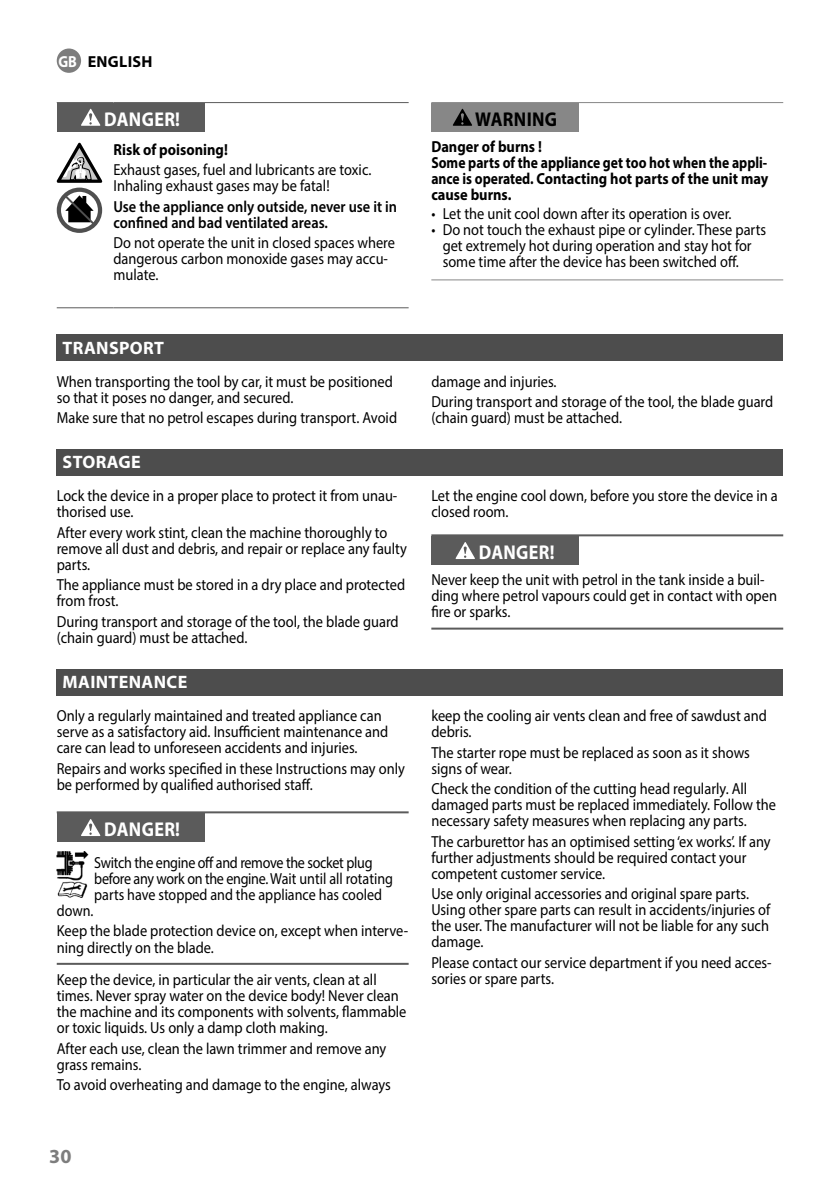
<style>
.page{position:relative;width:840px;height:1191px;background:#fff}
.page>*{position:absolute;margin:0;border:0;box-sizing:border-box;transform-origin:0 0}
.t1{font:700 20px "Myriad Pro";letter-spacing:.02em;color:#fff;scale:.9 1}
.t2{font:700 20px "Myriad Pro";letter-spacing:.02em;color:#000;scale:.9 1}
.t3{font:700 20px "Myriad Pro";color:#7d7d7d}
.t4{font:700 18px "Myriad Pro";letter-spacing:.02em;color:#fff}
.t5{font:16px/16px "Myriad Pro";color:#000;scale:.9 1}
.t6{font:700 16px/16px "Myriad Pro";color:#000;scale:.9 1}
.t7{font:16px/16px "Myriad Pro";letter-spacing:-.02em;color:#000;scale:.88 1}
.t8{font:600 16px/16px "Myriad Pro";color:#000;scale:.9 1}
.t9{font:16px/20.6px "Myriad Pro";color:#000;scale:.88 1}
.t10{font:700 16px "Myriad Pro";letter-spacing:.02em;color:#000}
.s1{color:#fff}
</style>
<div class="page">
<hr style="left:57px;top:102px;width:56px;height:1px;background:#5b5b5b">
<hr style="left:113px;top:102px;width:295px;height:1px;background:#5b5b5b">
<hr style="left:57px;top:307px;width:56px;height:1px;background:#5b5b5b">
<hr style="left:113px;top:307px;width:295px;height:1px;background:#5b5b5b">
<div style="left:57px;top:103px;width:147px;height:28px;background:#5b5b5b"></div>
<svg style="left:81px;top:109px;width:19px;height:17px"></svg>
<svg style="left:56px;top:143px;width:46px;height:40px"></svg>
<div style="left:57px;top:188px;width:45px;height:45px;background:#4f4f4f;border-radius:50%"></div>
<svg style="left:61px;top:192px;width:37px;height:37px"></svg>
<svg style="left:62px;top:193px;width:35px;height:35px"></svg>
<hr style="left:431px;top:102px;width:351px;height:1px;background:#878787">
<hr style="left:431px;top:279px;width:351px;height:1px;background:#878787">
<div style="left:431px;top:103px;width:147px;height:28px;background:#878787"></div>
<svg style="left:453px;top:109px;width:19px;height:17px"></svg>
<div style="left:57px;top:334px;width:725px;height:27px;background:#4d4d4d"></div>
<div style="left:57px;top:449px;width:725px;height:26px;background:#4d4d4d"></div>
<hr style="left:431px;top:534px;width:351px;height:2px;background:#5b5b5b">
<hr style="left:431px;top:627px;width:351px;height:2px;background:#5b5b5b">
<div style="left:431px;top:536px;width:147px;height:29px;background:#5b5b5b"></div>
<svg style="left:455px;top:542px;width:20px;height:17px"></svg>
<div style="left:57px;top:669px;width:725px;height:26px;background:#4d4d4d"></div>
<hr style="left:57px;top:811px;width:351px;height:2px;background:#5b5b5b">
<hr style="left:57px;top:962px;width:351px;height:2px;background:#5b5b5b">
<div style="left:57px;top:813px;width:147px;height:28px;background:#5b5b5b"></div>
<svg style="left:81px;top:819px;width:19px;height:17px"></svg>
<img style="left:57px;top:851px;width:32px;height:46px">
<div style="left:57px;top:49px;width:24px;height:24px;background:#7d7d7d;border-radius:50%"></div>
<p class="t10" style="left:58px;top:51px;width:96px"><span class="s1">GB</span> ENGLISH</p>
<p class="t1" style="left:104px;top:106px;width:86px">DANGER!</p>
<p class="t6" style="left:113px;top:141px;width:128px">Risk of poisoning!</p>
<p class="t5" style="left:113px;top:162px;width:288px">Exhaust gases, fuel and lubricants are toxic.<br>Inhaling exhaust gases may be fatal!</p>
<p class="t8" style="left:113px;top:198px;width:316px">Use the appliance only outside, never use it in confined and bad ventilated areas.</p>
<p class="t5" style="left:113px;top:235px;width:314px">Do not operate the unit in closed spaces where dangerous carbon monoxide gases may accu&shy;mulate.</p>
<p class="t2" style="left:475px;top:106px;width:92px">WARNING</p>
<p class="t6" style="left:431px;top:138px;width:376px">Danger of burns !<br>Some parts of the appliance get too hot when the appli&shy;ance is operated. Contacting hot parts of the unit may cause burns.</p>
<p class="t5" style="left:431px;top:205px;width:335px">• Let the unit cool down after its operation is over.</p>
<p class="t5" style="left:442px;top:221px;width:361px;text-indent:-11px">• Do not touch the exhaust pipe or cylinder. These parts get extremely hot during operation and stay hot for some time after the device has been switched off.</p>
<p class="t4" style="left:63px;top:336px;width:103px">TRANSPORT</p>
<p class="t5" style="left:57px;top:373px;width:375px">When transporting the tool by car, it must be positioned so that it poses no danger, and secured.</p>
<p class="t5" style="left:57px;top:409px;width:379px">Make sure that no petrol escapes during transport. Avoid</p>
<p class="t4" style="left:63px;top:450px;width:80px">STORAGE</p>
<p class="t5" style="left:57px;top:488px;width:380px">Lock the device in a proper place to protect it from unau&shy;thorised use.</p>
<p class="t5" style="left:57px;top:524px;width:390px">After every work stint, clean the machine thoroughly to remove all dust and debris, and repair or replace any faulty parts.</p>
<p class="t5" style="left:57px;top:577px;width:388px">The appliance must be stored in a dry place and protected from frost.</p>
<p class="t5" style="left:57px;top:613px;width:381px">During transport and storage of the tool, the blade guard (chain guard) must be attached.</p>
<p class="t4" style="left:63px;top:670px;width:126px">MAINTENANCE</p>
<p class="t5" style="left:57px;top:707px;width:370px">Only a regularly maintained and treated appliance can serve as a satisfactory aid. Insufficient maintenance and care can lead to unforeseen accidents and injuries.</p>
<p class="t5" style="left:57px;top:760px;width:388px">Repairs and works specified in these Instructions may only be performed by qualified authorised staff.</p>
<p class="t1" style="left:104px;top:816px;width:86px">DANGER!</p>
<p class="t7" style="left:94px;top:854px;width:341px">Switch the engine off and remove the socket plug before any work on the engine. Wait until all rotating parts have stopped and the appliance has cooled</p>
<p class="t9" style="left:57px;top:900px;width:400px">down.<br>Keep the blade protection device on, except when interve-</p>
<p class="t5" style="left:57px;top:930px;width:357px;line-height:32.8px">ning directly on the blade.<br>Keep the device, in particular the air vents, clean at all</p>
<p class="t5" style="left:57px;top:987px;width:390px">times. Never spray water on the device body! Never clean the machine and its components with solvents, flammable or toxic liquids. Us only a damp cloth making.</p>
<p class="t5" style="left:57px;top:1040px;width:367px">After each use, clean the lawn trimmer and remove any grass remains.</p>
<p class="t5" style="left:57px;top:1076px;width:372px">To avoid overheating and damage to the engine, always</p>
<p class="t3" style="left:49px;top:1142px;width:24px">30</p>
<p class="t5" style="left:431px;top:370px;width:381px;line-height:20.6px">damage and injuries.<br>During transport and storage of the tool, the blade guard</p>
<p class="t5" style="left:431px;top:409px;width:213px">(chain guard) must be attached.</p>
<p class="t5" style="left:431px;top:488px;width:386px">Let the engine cool down, before you store the device in a closed room.</p>
<p class="t1" style="left:478px;top:539px;width:86px">DANGER!</p>
<p class="t5" style="left:431px;top:571px;width:385px">Never keep the unit with petrol in the tank inside a buil&shy;ding where petrol vapours could get in contact with open fire or sparks.</p>
<p class="t5" style="left:431px;top:707px;width:374px">keep the cooling air vents clean and free of sawdust and debris.</p>
<p class="t5" style="left:431px;top:744px;width:355px">The starter rope must be replaced as soon as it shows signs of wear.</p>
<p class="t5" style="left:431px;top:780px;width:384px">Check the condition of the cutting head regularly. All damaged parts must be replaced immediately. Follow the necessary safety measures when replacing any parts.</p>
<p class="t5" style="left:431px;top:833px;width:378px">The carburettor has an optimised setting ‘ex works’. If any further adjustments should be required contact your competent customer service.</p>
<p class="t5" style="left:431px;top:885px;width:378px">Use only original accessories and original spare parts.<br>Using other spare parts can result in accidents/injuries of the user. The manufacturer will not be liable for any such damage.</p>
<p class="t5" style="left:431px;top:954px;width:379px">Please contact our service department if you need acces&shy;sories or spare parts.</p>
</div>
